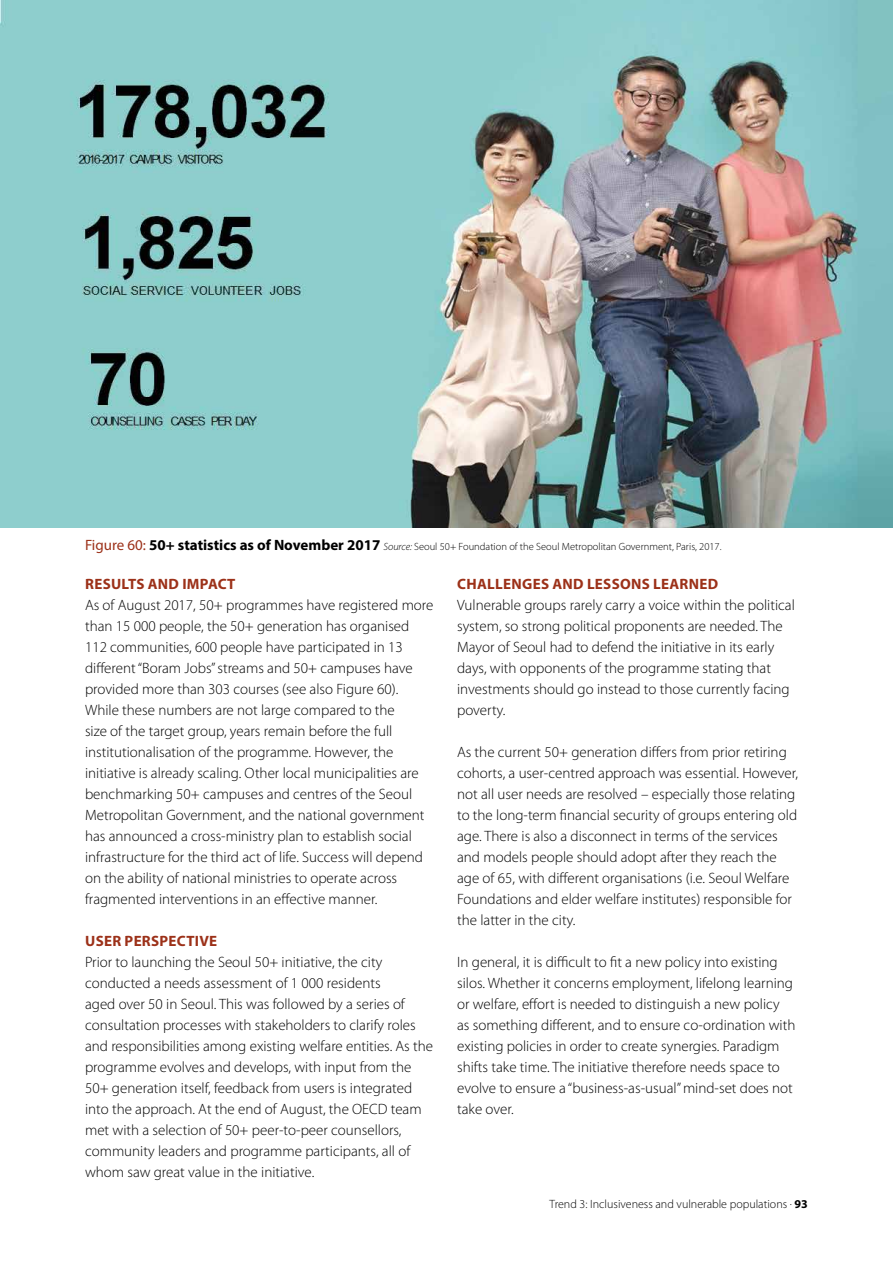
<style>
.page{position:relative;width:893px;height:1263px;background:#fff}
.page>*{position:absolute;margin:0;border:0;box-sizing:border-box;transform-origin:0 0}
.t1{font:300 15px/21px "Myriad Pro";color:#000}
.t2{font:700 15px "Myriad Pro";letter-spacing:.02em;color:#9c3119}
.t3{font:300 12px "Myriad Pro";color:#000}
.t4{font:300 10.5px "Myriad Pro";color:#000}
.s1{font-weight:400;font-size:15px;color:#9c3119}
.s2{font-weight:700;font-size:15px}
.s3{font-style:italic}
.s4{font-weight:700}
</style>
<div class="page">
<img style="left:0;top:0;width:893px;height:527px">
<p class="t4" style="left:85px;top:540px;width:638px"><span class="s1">Figure 60:</span> <span class="s2">50+ statistics as of November 2017</span> <span class="s3">Source:</span> Seoul 50+ Foundation of the Seoul Metropolitan Government, Paris, 2017.</p>
<p class="t2" style="left:85px;top:574px;width:152px">RESULTS AND IMPACT</p>
<p class="t1" style="left:85px;top:595px;width:350px">As of August 2017, 50+ programmes have registered more than 15 000 people, the 50+ generation has organised 112 communities, 600 people have participated in 13 different “Boram Jobs” streams and 50+ campuses have provided more than 303 courses (see also Figure 60).<br>While these numbers are not large compared to the<br>size of the target group, years remain before the full institutionalisation of the programme. However, the initiative is already scaling. Other local municipalities are benchmarking 50+ campuses and centres of the Seoul Metropolitan Government, and the national government has announced a cross-ministry plan to establish social infrastructure for the third act of life. Success will depend on the ability of national ministries to operate across fragmented interventions in an effective manner.</p>
<p class="t2" style="left:85px;top:931px;width:134px">USER PERSPECTIVE</p>
<p class="t1" style="left:85px;top:952px;width:350px">Prior to launching the Seoul 50+ initiative, the city conducted a needs assessment of 1 000 residents<br>aged over 50 in Seoul. This was followed by a series of consultation processes with stakeholders to clarify roles and responsibilities among existing welfare entities. As the programme evolves and develops, with input from the 50+ generation itself, feedback from users is integrated into the approach. At the end of August, the OECD team met with a selection of 50+ peer-to-peer counsellors, community leaders and programme participants, all of whom saw great value in the initiative.</p>
<p class="t2" style="left:457px;top:574px;width:262px">CHALLENGES AND LESSONS LEARNED</p>
<p class="t1" style="left:457px;top:595px;width:339px">Vulnerable groups rarely carry a voice within the political system, so strong political proponents are needed. The Mayor of Seoul had to defend the initiative in its early days, with opponents of the programme stating that investments should go instead to those currently facing poverty.</p>
<p class="t1" style="left:457px;top:742px;width:343px">As the current 50+ generation differs from prior retiring cohorts, a user-centred approach was essential. However, not all user needs are resolved – especially those relating to the long-term financial security of groups entering old age. There is also a disconnect in terms of the services and models people should adopt after they reach the age of 65, with different organisations (i.e. Seoul Welfare Foundations and elder welfare institutes) responsible for the latter in the city.</p>
<p class="t1" style="left:457px;top:952px;width:340px">In general, it is difficult to fit a new policy into existing silos. Whether it concerns employment, lifelong learning or welfare, effort is needed to distinguish a new policy as something different, and to ensure co-ordination with existing policies in order to create synergies. Paradigm shifts take time. The initiative therefore needs space to evolve to ensure a “business-as-usual” mind-set does not take over.</p>
<p class="t3" style="left:550px;top:1197px;width:260px">Trend 3: Inclusiveness and vulnerable populations . <span class="s4">93</span></p>
</div>
